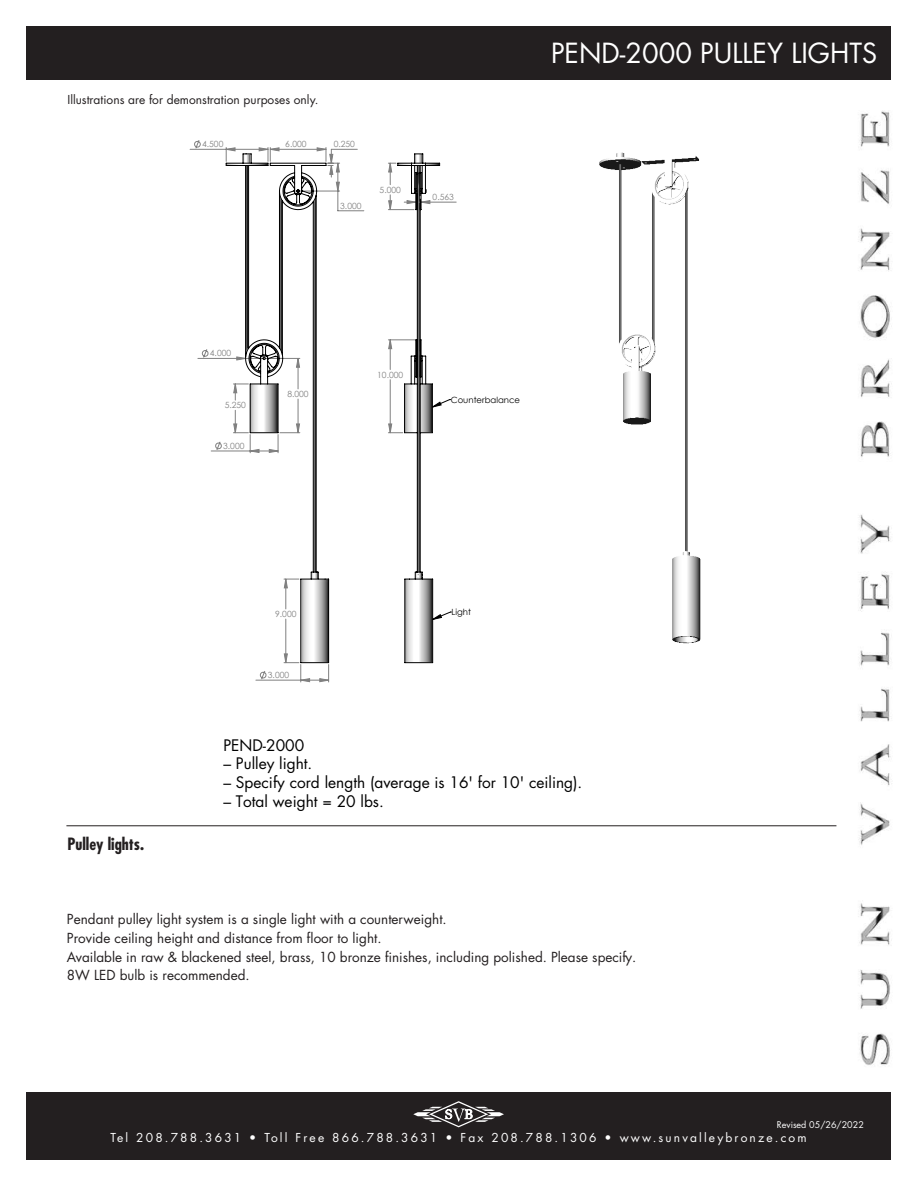
<style>
.page{position:relative;width:918px;height:1188px;background:#fff}
.page>*{position:absolute;margin:0;border:0;box-sizing:border-box;transform-origin:0 0}
.t1{font:27px "Futura";color:#fff}
.t2{font:700 condensed 16.5px "Futura";color:#231f20}
.t3{font:15.45px "Futura";color:#000}
.t4{font:13.5px/18.8px "Futura";color:#231f20}
.t5{font:12px "Futura";letter-spacing:.18em;color:#fff}
.t6{font:12px "Futura";color:#231f20}
.t7{font:9px "Futura";color:#fff}
.t8{font:8.55px "Century Gothic";color:#808080}
.t9{font:8.55px "Century Gothic";color:#000}
</style>
<div class="page">
<div style="left:27px;top:1093px;width:864px;height:67px;background:#231f20"></div>
<div style="left:27px;top:26px;width:864px;height:54px;background:#231f20"></div>
<img style="left:858px;top:110px;width:34px;height:955px">
<svg style="left:413px;top:1101px;width:91px;height:26px"></svg>
<hr style="left:66px;top:825px;width:770px;height:1px;background:#231f20">
<img style="left:599px;top:152px;width:102px;height:492px">
<svg style="left:194px;top:140px;width:7px;height:9px"></svg>
<svg style="left:202px;top:349px;width:6px;height:9px"></svg>
<svg style="left:215px;top:441px;width:7px;height:9px"></svg>
<hr style="left:198px;top:358px;width:48px;height:1px;background:#808080">
<hr style="left:190px;top:149px;width:36px;height:1px;background:#808080">
<hr style="left:211px;top:451px;width:39px;height:1px;background:#808080">
<hr style="left:421px;top:202px;width:35px;height:1px;background:#808080">
<svg style="left:226px;top:148px;width:204px;height:534px"></svg>
<svg style="left:226px;top:153px;width:103px;height:510px"></svg>
<svg style="left:388px;top:153px;width:63px;height:510px"></svg>
<p class="t6" style="left:68px;top:92px;width:252px">Illustrations are for demonstration purposes only.</p>
<p class="t8" style="left:202px;top:138px;width:23px">4.500</p>
<p class="t8" style="left:285px;top:138px;width:23px">6.000</p>
<p class="t8" style="left:334px;top:138px;width:23px">0.250</p>
<p class="t8" style="left:340px;top:200px;width:23px">3.000</p>
<p class="t8" style="left:380px;top:184px;width:23px">5.000</p>
<p class="t8" style="left:433px;top:191px;width:23px">0.563</p>
<h1 class="t1" style="left:551px;top:34px;width:328px">PEND-2000 PULLEY LIGHTS</h1>
<p class="t8" style="left:210px;top:347px;width:23px">4.000</p>
<p class="t8" style="left:225px;top:399px;width:23px">5.250</p>
<p class="t8" style="left:223px;top:440px;width:23px">3.000</p>
<p class="t8" style="left:287px;top:388px;width:23px">8.000</p>
<p class="t8" style="left:377px;top:369px;width:28px">10.000</p>
<p class="t9" style="left:451px;top:394px;width:71px">Counterbalance</p>
<p class="t8" style="left:275px;top:608px;width:23px">9.000</p>
<p class="t8" style="left:268px;top:669px;width:23px">3.000</p>
<p class="t9" style="left:452px;top:606px;width:21px">Light</p>
<p class="t2" style="left:68px;top:834px;width:78px">Pulley lights.</p>
<p class="t3" style="left:223px;top:734px;width:82px">PEND-2000</p>
<p class="t3" style="left:223px;top:753px;width:90px">– Pulley light.</p>
<p class="t3" style="left:223px;top:772px;width:360px">– Specify cord length (average is 16' for 10' ceiling).</p>
<p class="t3" style="left:223px;top:790px;width:162px">– Total weight = 20 lbs.</p>
<p class="t4" style="left:67px;top:909px;width:571px">Pendant pulley light system is a single light with a counterweight.<br>Provide ceiling height and distance from floor to light.<br>Available in raw &amp; blackened steel, brass, 10 bronze finishes, including polished. Please specify.<br>8W LED bulb is recommended.</p>
<p class="t7" style="left:777px;top:1118px;width:88px">Revised 05/26/2022</p>
<p class="t5" style="left:111px;top:1130px;width:698px">Tel 208.788.3631 • Toll Free 866.788.3631 • Fax 208.788.1306 • www.sunvalleybronze.com</p>
</div>
